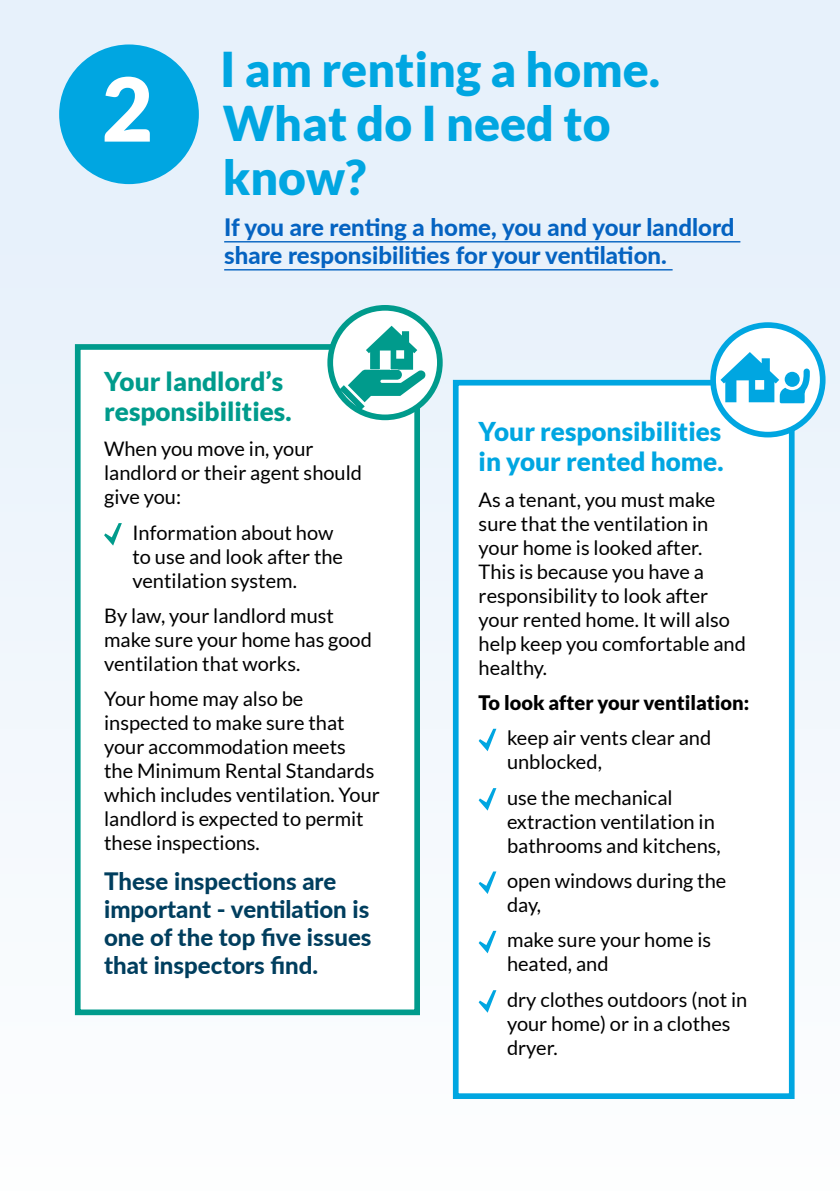
<style>
.page{position:relative;width:840px;height:1191px;background:#fff}
.page>*{position:absolute;margin:0;border:0;box-sizing:border-box;transform-origin:0 0}
.Paragraph_Style_1{font:900 48px/54px "Lato";color:#00a6e1}
.Sub_4{font:900 26px/30px "Lato";color:#00a6e1}
.Sub_4-2{font:900 26px/30px "Lato";color:#009b8c}
.Body_10pt_lato{font:800 24px/28px "Lato";color:#003e5e}
.Body_10pt_lato-2{font:800 24px/28px "Lato";color:#0563c1}
.Body_10pt_lato-3{font:20px/24px "Lato";color:#000}
.Body_bulklet{font:20px/24px "Lato";color:#000}
.Body_10pt_lato-4{font:900 20px "Lato";color:#000}
.s1{color:#e7f1fb}
</style>
<div class="page">
<div style="left:0;top:0;width:839px;height:1191px;background:linear-gradient(to bottom,#e1eefa,#fbfdfe)"></div>
<div style="left:452px;top:380px;width:342px;height:719px;background:#fff;border:6px solid #00a6e1"></div>
<div style="left:75px;top:344px;width:345px;height:671px;background:#fff;border:6px solid #009b8c"></div>
<svg style="left:104px;top:523px;width:18px;height:22px"></svg>
<svg style="left:478px;top:728px;width:18px;height:23px"></svg>
<svg style="left:478px;top:788px;width:18px;height:22px"></svg>
<svg style="left:478px;top:871px;width:18px;height:23px"></svg>
<svg style="left:478px;top:931px;width:18px;height:22px"></svg>
<svg style="left:478px;top:990px;width:18px;height:22px"></svg>
<svg style="left:330px;top:308px;width:109px;height:109px"></svg>
<div style="left:327px;top:305px;width:115px;height:115px;border:6px solid #009b8c;border-radius:50%"></div>
<svg style="left:339px;top:326px;width:87px;height:84px"></svg>
<svg style="left:712px;top:325px;width:110px;height:109px"></svg>
<div style="left:709px;top:322px;width:116px;height:115px;border:6px solid #00a6e1;border-radius:50%"></div>
<svg style="left:720px;top:352px;width:89px;height:51px"></svg>
<div style="left:59px;top:44px;width:140px;height:140px;background:#00a6e1;border-radius:50%"></div>
<svg style="left:105px;top:77px;width:45px;height:65px"></svg>
<hr style="left:224px;top:241px;width:516px;height:1px;background:#0563c1">
<hr style="left:224px;top:269px;width:448px;height:1px;background:#0563c1">
<p class="Paragraph_Style_1" style="left:223px;top:41px;width:438px;text-indent:-51px"><span class="s1">2.</span> I am renting a home.<br>What do I need to know?</p>
<p class="Body_10pt_lato-2" style="left:224px;top:212px;width:511px">If you are renting a home, you and your landlord share responsibilities for your ventilation.</p>
<p class="Sub_4-2" style="left:104px;top:366px;width:189px">Your landlord’s responsibilities.</p>
<p class="Body_10pt_lato-3" style="left:104px;top:437px;width:259px">When you move in, your landlord or their agent should give you:</p>
<p class="Body_bulklet" style="left:132px;top:520px;width:212px">Information about how to use and look after the ventilation system.</p>
<p class="Body_10pt_lato-3" style="left:104px;top:603px;width:269px">By law, your landlord must make sure your home has good ventilation that works.</p>
<p class="Body_10pt_lato-3" style="left:104px;top:687px;width:277px">Your home may also be inspected to make sure that your accommodation meets the Minimum Rental Standards which includes ventilation. Your landlord is expected to permit these inspections.</p>
<p class="Body_10pt_lato" style="left:104px;top:866px;width:269px">These inspections are important - ventilation is one of the top five issues that inspectors find.</p>
<p class="Sub_4" style="left:478px;top:416px;width:246px">Your responsibilities in your rented home.</p>
<p class="Body_10pt_lato-3" style="left:478px;top:487px;width:268px">As a tenant, you must make sure that the ventilation in your home is looked after.<br>This is because you have a responsibility to look after your rented home. It will also help keep you comfortable and healthy.</p>
<p class="Body_10pt_lato-4" style="left:478px;top:691px;width:272px">To look after your ventilation:</p>
<p class="Body_bulklet" style="left:506px;top:726px;width:205px">keep air vents clear and unblocked,</p>
<p class="Body_bulklet" style="left:506px;top:785px;width:215px">use the mechanical extraction ventilation in bathrooms and kitchens,</p>
<p class="Body_bulklet" style="left:506px;top:868px;width:221px">open windows during the day,</p>
<p class="Body_bulklet" style="left:506px;top:928px;width:205px">make sure your home is heated, and</p>
<p class="Body_bulklet" style="left:506px;top:987px;width:242px">dry clothes outdoors (not in your home) or in a clothes dryer.</p>
</div>
